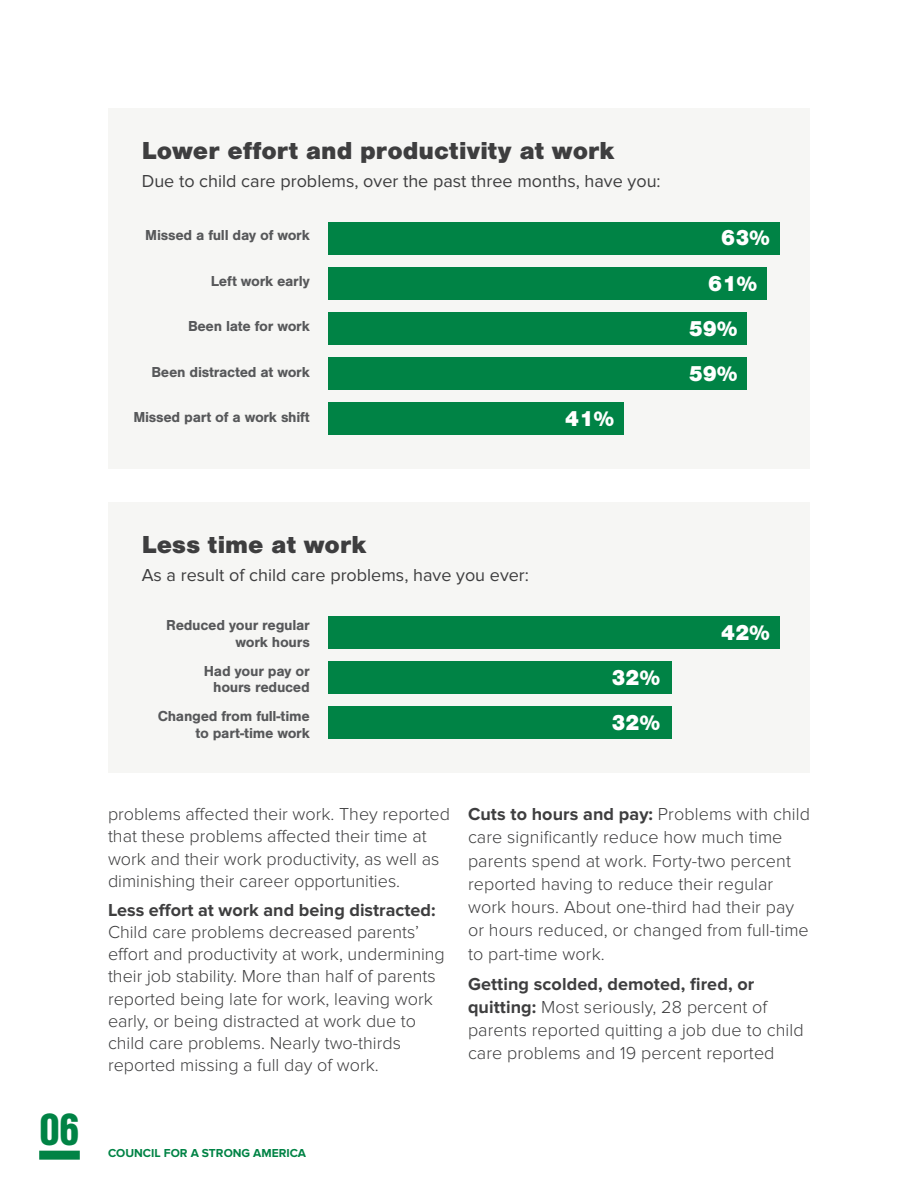
<style>
.page{position:relative;width:918px;height:1188px;background:#fff}
.page>*{position:absolute;margin:0;border:0;box-sizing:border-box;transform-origin:0 0}
.t1{font:900 43.5px "Nimbus San Con L";color:#008345}
.t2{font:900 25.5px "Nimbus San";color:#3e3e3f}
.Number_White{font:900 22.5px "Nimbus San";letter-spacing:-.02em;color:#fff}
.Body{font:300 18px/22.2px "Proxima Nova";color:#3e3e3f}
.Body-2{font:18px "Proxima Nova";color:#3e3e3f}
.Expl{font:700 15px/16.5px "Nimbus San";letter-spacing:-.02em;color:#57585a;text-align:right}
.t3{font:700 12px "Proxima Nova";color:#008345}
.s1{font-weight:700}
</style>
<div class="page">
<div style="left:39px;top:1151px;width:41px;height:9px;background:#008345"></div>
<div style="left:108px;top:108px;width:702px;height:360px;background:#f6f6f4"></div>
<div style="left:108px;top:502px;width:702px;height:270px;background:#f6f6f4"></div>
<div style="left:328px;top:222px;width:451px;height:32px;background:#008345"></div>
<div style="left:328px;top:616px;width:451px;height:32px;background:#008345"></div>
<div style="left:328px;top:267px;width:438px;height:32px;background:#008345"></div>
<div style="left:328px;top:661px;width:343px;height:32px;background:#008345"></div>
<div style="left:328px;top:312px;width:419px;height:32px;background:#008345"></div>
<div style="left:328px;top:706px;width:343px;height:33px;background:#008345"></div>
<div style="left:328px;top:357px;width:419px;height:33px;background:#008345"></div>
<div style="left:328px;top:402px;width:295px;height:33px;background:#008345"></div>
<h3 class="t2" style="left:142px;top:136px;width:474px">Lower effort and productivity at work</h3>
<p class="Body-2" style="left:142px;top:172px;width:520px">Due to child care problems, over the past three months, have you:</p>
<p class="Expl" style="left:145px;top:227px;width:166px">Missed a full day of work</p>
<p class="Expl" style="left:211px;top:273px;width:101px">Left work early</p>
<p class="Expl" style="left:188px;top:318px;width:123px">Been late for work</p>
<p class="Expl" style="left:152px;top:364px;width:160px">Been distracted at work</p>
<p class="Expl" style="left:133px;top:409px;width:178px">Missed part of a work shift</p>
<p class="Number_White" style="left:565px;top:406px;width:51px">41%</p>
<p class="Number_White" style="left:721px;top:225px;width:51px">63%</p>
<p class="Number_White" style="left:708px;top:270px;width:51px">61%</p>
<p class="Number_White" style="left:688px;top:315px;width:51px">59%</p>
<p class="Number_White" style="left:688px;top:360px;width:51px">59%</p>
<h1 class="t1" style="left:40px;top:1097px;width:41px">06</h1>
<h3 class="t2" style="left:142px;top:530px;width:226px">Less time at work</h3>
<p class="Body-2" style="left:142px;top:567px;width:389px">As a result of child care problems, have you ever:</p>
<p class="Expl" style="left:166px;top:617px;width:145px">Reduced your regular work hours</p>
<p class="Number_White" style="left:721px;top:619px;width:51px">42%</p>
<p class="Expl" style="left:204px;top:662px;width:107px">Had your pay or hours reduced</p>
<p class="Number_White" style="left:611px;top:664px;width:51px">32%</p>
<p class="Expl" style="left:158px;top:708px;width:154px">Changed from full-time to part-time work</p>
<p class="Number_White" style="left:611px;top:709px;width:51px">32%</p>
<p class="Body" style="left:108px;top:804px;width:344px">problems affected their work. They reported that these problems affected their time at work and their work productivity, as well as diminishing their career opportunities.</p>
<p class="Body" style="left:108px;top:899px;width:338px"><span class="s1">Less effort at work and being distracted:<br></span>Child care problems decreased parents’ effort and productivity at work, undermining their job stability. More than half of parents reported being late for work, leaving work early, or being distracted at work due to child care problems. Nearly two-thirds reported missing a full day of work.</p>
<p class="Body" style="left:468px;top:803px;width:344px;line-height:23.2px"><span class="s1">Cuts to hours and pay:</span> Problems with child care significantly reduce how much time parents spend at work. Forty-two percent reported having to reduce their regular work hours. About one-third had their pay or hours reduced, or changed from full-time to part-time work.</p>
<p class="Body" style="left:468px;top:973px;width:337px;line-height:23.2px"><span class="s1">Getting scolded, demoted, fired, or quitting:</span> Most seriously, 28 percent of parents reported quitting a job due to child care problems and 19 percent reported</p>
<p class="t3" style="left:108px;top:1146px;width:200px">COUNCIL FOR A STRONG AMERICA</p>
</div>
